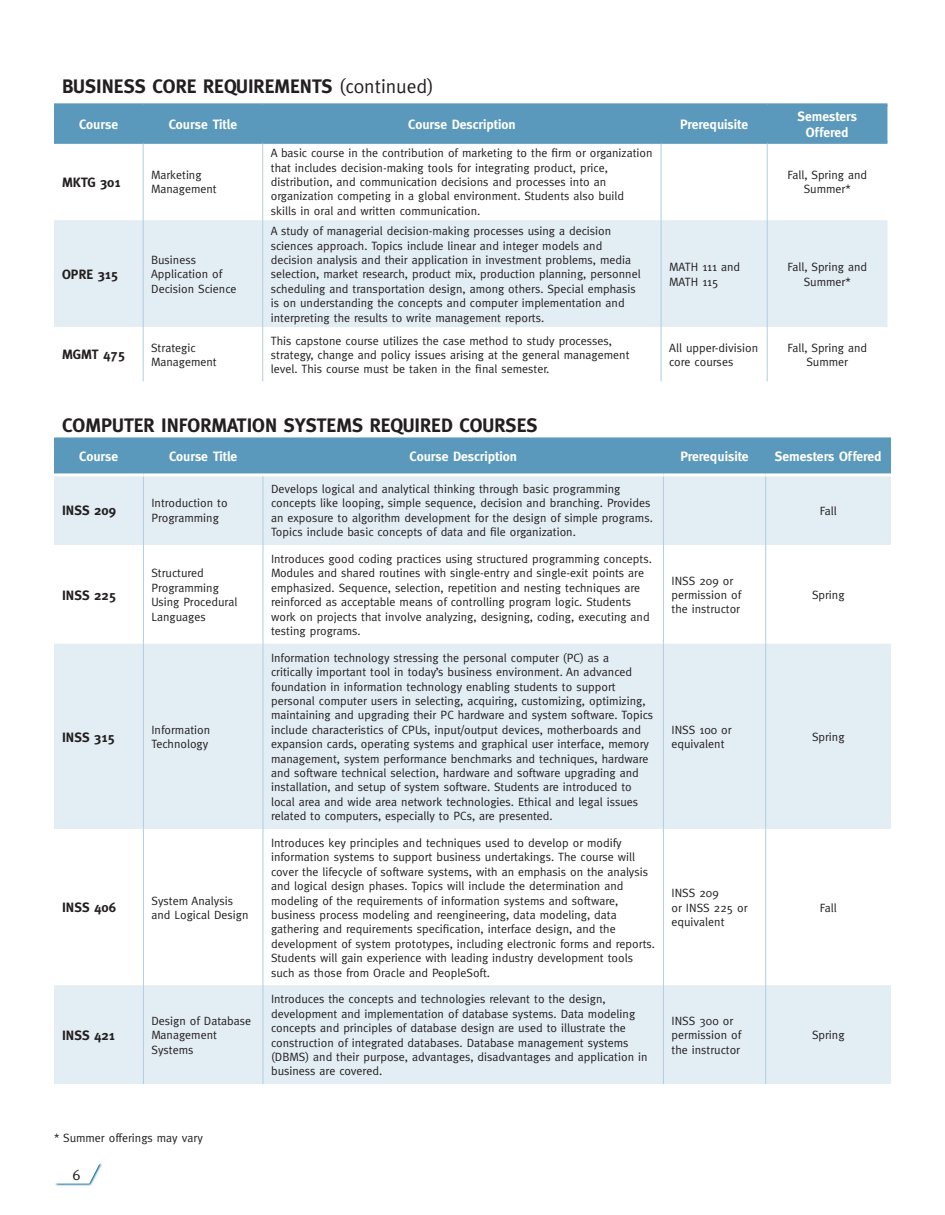
<style>
.page{position:relative;width:945px;height:1215px;background:#fff}
.page>*{position:absolute;margin:0;border:0;box-sizing:border-box;transform-origin:0 0}
.t1{font:700 19.5px "Meta";color:#231f20}
.t2{font:15px "Meta";color:#231f20}
.t3{font:700 13.5px/16.2px "Meta";color:#fff;text-align:center}
.t4{font:700 13.5px "Meta";color:#231f20}
.t5{font:12px/14.4px "Meta";color:#231f20}
.s1{font-weight:400}
</style>
<div class="page">
<img style="left:55px;top:1163px;width:47px;height:23px">
<svg style="left:55px;top:1163px;width:46px;height:21px"></svg>
<div style="left:54px;top:437px;width:837px;height:36px;background:#5a99bb"></div>
<svg style="left:54px;top:476px;width:837px;height:608px;fill:#e3edf4"></svg>
<hr style="left:143px;top:476px;width:1px;height:69px;background:#b1cddf">
<hr style="left:263px;top:476px;width:1px;height:69px;background:#b1cddf">
<hr style="left:663px;top:476px;width:1px;height:69px;background:#b1cddf">
<hr style="left:765px;top:476px;width:1px;height:69px;background:#b1cddf">
<hr style="left:143px;top:545px;width:1px;height:99px;background:#b1cddf">
<hr style="left:263px;top:545px;width:1px;height:99px;background:#b1cddf">
<hr style="left:663px;top:545px;width:1px;height:99px;background:#b1cddf">
<hr style="left:765px;top:545px;width:1px;height:99px;background:#b1cddf">
<hr style="left:143px;top:644px;width:1px;height:185px;background:#b1cddf">
<hr style="left:263px;top:644px;width:1px;height:185px;background:#b1cddf">
<hr style="left:663px;top:644px;width:1px;height:185px;background:#b1cddf">
<hr style="left:765px;top:644px;width:1px;height:185px;background:#b1cddf">
<hr style="left:143px;top:829px;width:1px;height:156px;background:#b1cddf">
<hr style="left:263px;top:829px;width:1px;height:156px;background:#b1cddf">
<hr style="left:663px;top:829px;width:1px;height:156px;background:#b1cddf">
<hr style="left:765px;top:829px;width:1px;height:156px;background:#b1cddf">
<hr style="left:143px;top:985px;width:1px;height:99px;background:#b1cddf">
<hr style="left:263px;top:985px;width:1px;height:99px;background:#b1cddf">
<hr style="left:663px;top:985px;width:1px;height:99px;background:#b1cddf">
<hr style="left:765px;top:985px;width:1px;height:99px;background:#b1cddf">
<div style="left:54px;top:106px;width:833px;height:35px;background:#5a99bb"></div>
<div style="left:54px;top:220px;width:833px;height:107px;background:#e3edf4"></div>
<hr style="left:143px;top:220px;width:1px;height:107px;background:#b1cddf">
<hr style="left:262px;top:220px;width:1px;height:107px;background:#b1cddf">
<hr style="left:661px;top:220px;width:1px;height:107px;background:#b1cddf">
<hr style="left:767px;top:220px;width:1px;height:107px;background:#b1cddf">
<hr style="left:54px;top:103px;width:89px;height:3px;background:#5a99bb">
<hr style="left:54px;top:141px;width:89px;height:3px;background:#5a99bb">
<hr style="left:143px;top:103px;width:120px;height:3px;background:#5a99bb">
<hr style="left:143px;top:141px;width:120px;height:3px;background:#5a99bb">
<hr style="left:263px;top:103px;width:398px;height:3px;background:#5a99bb">
<hr style="left:263px;top:141px;width:398px;height:3px;background:#5a99bb">
<hr style="left:661px;top:103px;width:106px;height:3px;background:#5a99bb">
<hr style="left:661px;top:141px;width:106px;height:3px;background:#5a99bb">
<hr style="left:767px;top:103px;width:120px;height:3px;background:#5a99bb">
<hr style="left:767px;top:141px;width:120px;height:3px;background:#5a99bb">
<hr style="left:143px;top:144px;width:1px;height:76px;background:#b1cddf">
<hr style="left:262px;top:144px;width:1px;height:76px;background:#b1cddf">
<hr style="left:661px;top:144px;width:1px;height:76px;background:#b1cddf">
<hr style="left:767px;top:144px;width:1px;height:76px;background:#b1cddf">
<hr style="left:143px;top:327px;width:1px;height:54px;background:#b1cddf">
<hr style="left:262px;top:327px;width:1px;height:54px;background:#b1cddf">
<hr style="left:661px;top:327px;width:1px;height:54px;background:#b1cddf">
<hr style="left:767px;top:327px;width:1px;height:54px;background:#b1cddf">
<p class="t1" style="left:62px;top:75px;width:373px">BUSINESS CORE REQUIREMENTS <span class="s1">(c0ntinued)</span></p>
<p class="t3" style="left:79px;top:116px;width:41px">Course</p>
<p class="t3" style="left:169px;top:116px;width:70px">Course Title</p>
<p class="t3" style="left:408px;top:116px;width:109px">Course Description</p>
<p class="t3" style="left:680px;top:116px;width:69px">Prerequisite</p>
<p class="t3" style="left:798px;top:108px;width:61px">Semesters<br>Offered</p>
<p class="t4" style="left:62px;top:174px;width:60px">MKTG 301</p>
<p class="t5" style="left:151px;top:167px;width:67px">Marketing<br>Management</p>
<p class="t5" style="left:271px;top:146px;width:383px">A basic course in the contribution of marketing to the firm or organization that includes decision-making tools for integrating product, price, distribution, and communication decisions and processes into an organization competing in a global environment. Students also build skills in oral and written communication.</p>
<p class="t5" style="left:787px;top:167px;width:81px;text-align:center">Fall, Spring and<br>Summer*</p>
<p class="t4" style="left:62px;top:266px;width:58px">OPRE 315</p>
<p class="t5" style="left:151px;top:252px;width:87px">Business<br>Application of<br>Decision Science</p>
<p class="t5" style="left:271px;top:224px;width:371px">A study of managerial decision-making processes using a decision sciences approach. Topics include linear and integer models and decision analysis and their application in investment problems, media selection, market research, product mix, production planning, personnel scheduling and transportation design, among others. Special emphasis is on understanding the concepts and computer implementation and interpreting the results to write management reports.</p>
<p class="t5" style="left:669px;top:260px;width:72px">MATH 111 and<br>MATH 115</p>
<p class="t5" style="left:787px;top:260px;width:81px;text-align:center">Fall, Spring and<br>Summer*</p>
<p class="t4" style="left:62px;top:347px;width:64px">MGMT 475</p>
<p class="t5" style="left:151px;top:340px;width:67px">Strategic<br>Management</p>
<p class="t5" style="left:271px;top:333px;width:360px">This capstone course utilizes the case method to study processes, strategy, change and policy issues arising at the general management level. This course must be taken in the final semester.</p>
<p class="t5" style="left:669px;top:340px;width:91px">All upper-division core courses</p>
<p class="t5" style="left:787px;top:340px;width:81px;text-align:center">Fall, Spring and<br>Summer</p>
<p class="t1" style="left:62px;top:414px;width:477px">COMPUTER INFORMATION SYSTEMS REQUIRED COURSES</p>
<p class="t3" style="left:79px;top:448px;width:41px">Course</p>
<p class="t3" style="left:169px;top:448px;width:70px">Course Title</p>
<p class="t3" style="left:409px;top:448px;width:109px">Course Description</p>
<p class="t3" style="left:681px;top:448px;width:69px">Prerequisite</p>
<p class="t3" style="left:775px;top:448px;width:108px">Semesters Offered</p>
<p class="t4" style="left:62px;top:503px;width:55px">INSS 209</p>
<p class="t5" style="left:152px;top:496px;width:78px">Introduction to<br>Programming</p>
<p class="t4" style="left:62px;top:587px;width:55px">INSS 225</p>
<p class="t5" style="left:152px;top:566px;width:87px">Structured<br>Programming<br>Using Procedural<br>Languages</p>
<p class="t4" style="left:62px;top:729px;width:54px">INSS 315</p>
<p class="t5" style="left:152px;top:722px;width:60px">Information<br>Technology</p>
<p class="t4" style="left:62px;top:900px;width:55px">INSS 406</p>
<p class="t5" style="left:152px;top:893px;width:98px">System Analysis and Logical Design</p>
<p class="t4" style="left:62px;top:1027px;width:54px">INSS 421</p>
<p class="t5" style="left:152px;top:1014px;width:101px">Design of Database<br>Management<br>Systems</p>
<p class="t5" style="left:271px;top:482px;width:383px">Develops logical and analytical thinking through basic programming concepts like looping, simple sequence, decision and branching. Provides an exposure to algorithm development for the design of simple programs.<br>Topics include basic concepts of data and file organization.</p>
<p class="t5" style="left:271px;top:552px;width:382px">Introduces good coding practices using structured programming concepts.<br>Modules and shared routines with single-entry and single-exit points are emphasized. Sequence, selection, repetition and nesting techniques are reinforced as acceptable means of controlling program logic. Students work on projects that involve analyzing, designing, coding, executing and testing programs.</p>
<p class="t5" style="left:271px;top:650px;width:384px">Information technology stressing the personal computer (PC) as a critically important tool in today’s business environment. An advanced foundation in information technology enabling students to support personal computer users in selecting, acquiring, customizing, optimizing, maintaining and upgrading their PC hardware and system software. Topics include characteristics of CPUs, input/output devices, motherboards and expansion cards, operating systems and graphical user interface, memory management, system performance benchmarks and techniques, hardware and software technical selection, hardware and software upgrading and installation, and setup of system software. Students are introduced to local area and wide area network technologies. Ethical and legal issues related to computers, especially to PCs, are presented.</p>
<p class="t5" style="left:271px;top:836px;width:386px">Introduces key principles and techniques used to develop or modify information systems to support business undertakings. The course will cover the lifecycle of software systems, with an emphasis on the analysis and logical design phases. Topics will include the determination and modeling of the requirements of information systems and software, business process modeling and reengineering, data modeling, data gathering and requirements specification, interface design, and the development of system prototypes, including electronic forms and reports.<br>Students will gain experience with leading industry development tools such as those from Oracle and PeopleSoft.</p>
<p class="t5" style="left:271px;top:992px;width:378px">Introduces the concepts and technologies relevant to the design, development and implementation of database systems. Data modeling concepts and principles of database design are used to illustrate the construction of integrated databases. Database management systems (DBMS) and their purpose, advantages, disadvantages and application in business are covered.</p>
<p class="t5" style="left:672px;top:573px;width:71px">INSS 209 or permission of the instructor</p>
<p class="t5" style="left:820px;top:503px;width:18px">Fall</p>
<p class="t5" style="left:812px;top:588px;width:34px">Spring</p>
<p class="t5" style="left:672px;top:722px;width:62px">INSS 100 or equivalent</p>
<p class="t5" style="left:812px;top:730px;width:34px">Spring</p>
<p class="t5" style="left:672px;top:886px;width:49px">INSS 209</p>
<p class="t5" style="left:672px;top:900px;width:78px">or INSS 225 or</p>
<p class="t5" style="left:672px;top:915px;width:55px">equivalent</p>
<p class="t5" style="left:672px;top:1014px;width:71px">INSS 300 or permission of the instructor</p>
<p class="t5" style="left:820px;top:900px;width:18px">Fall</p>
<p class="t5" style="left:812px;top:1028px;width:34px">Spring</p>
<p class="t5" style="left:54px;top:1130px;width:150px">* Summer offerings may vary</p>
<p class="t2" style="left:73px;top:1166px;width:10px">6</p>
</div>
